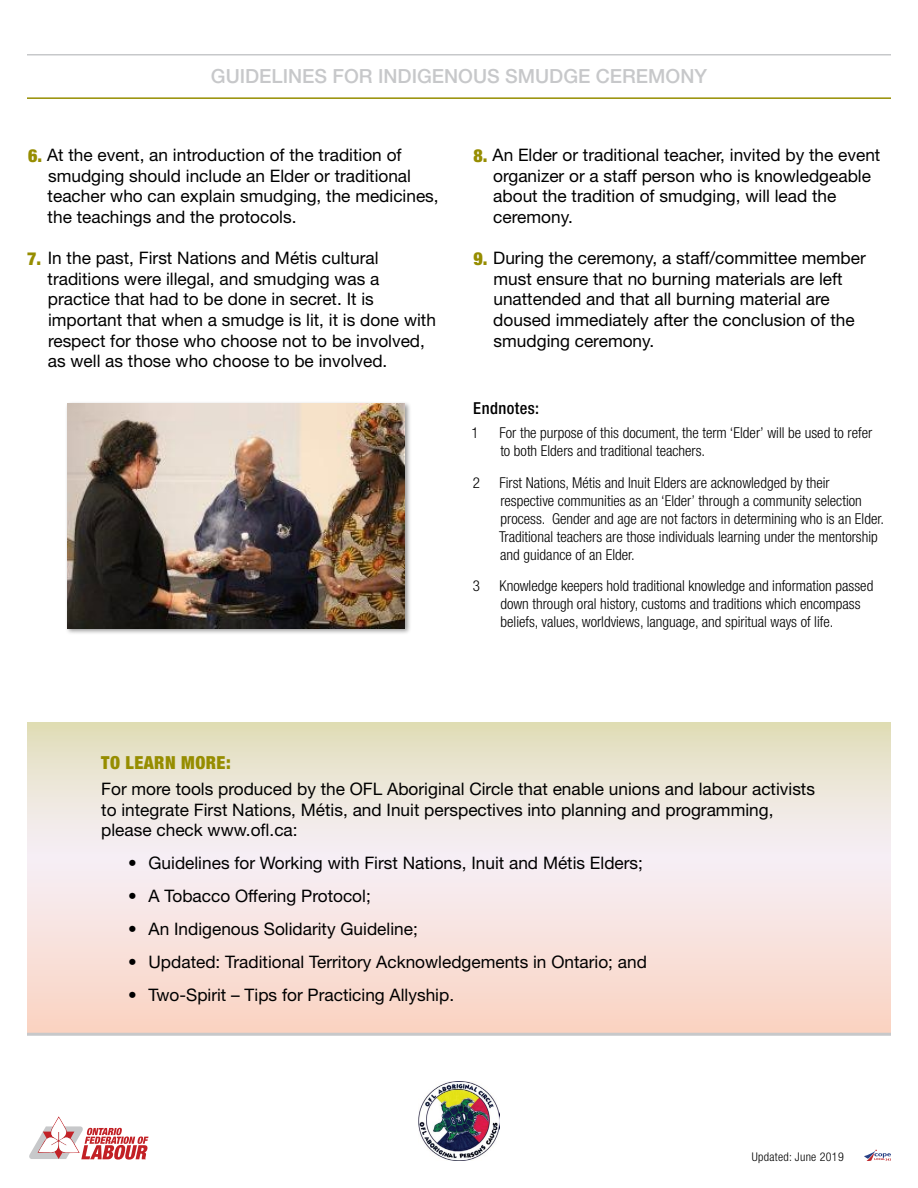
<style>
.page{position:relative;width:918px;height:1188px;background:#fff}
.page>*{position:absolute;margin:0;border:0;box-sizing:border-box;transform-origin:0 0}
.t1{font:500 19.5px "Helvetica Neue LT Std";color:#c7c8ca}
.t2{font:900 condensed 18px "Helvetica Neue LT Std";letter-spacing:.025em;color:#968d00}
.t3{font:17.25px/20.7px "Helvetica Neue LT Std";color:#000}
.t4{font:500 condensed 16.5px "Helvetica Neue LT Std";letter-spacing:.025em;color:#000}
.t5{font:300 condensed 15px/18px "Helvetica Neue LT Std";color:#000}
.t6{font:300 condensed 12px "Helvetica Neue LT Std";letter-spacing:.025em;color:#000}
.s1{font-weight:900;font-stretch:condensed;font-size:18px;color:#968d00}
</style>
<div class="page">
<hr style="left:27px;top:97px;width:864px;height:2px;background:#968d00">
<hr style="left:27px;top:54px;width:864px;height:2px;background:#c7c8ca">
<div style="left:65px;top:401px;width:347px;height:234px;background:#000;opacity:.4"></div>
<img style="left:68px;top:403px;width:337px;height:225px">
<svg style="left:27px;top:722px;width:864px;height:311px;background:#f2e3da"></svg>
<svg style="left:864px;top:1150px;width:27px;height:11px"></svg>
<img style="left:418px;top:1082px;width:82px;height:79px">
<svg style="left:29px;top:1116px;width:119px;height:44px"></svg>
<hr style="left:27px;top:1033px;width:864px;height:3px;background:#c7c8ca">
<p class="t1" style="left:211px;top:65px;width:498px">GUIDELINES FOR INDIGENOUS SMUDGE CEREMONY</p>
<p class="t3" style="left:48px;top:144px;width:393px;text-indent:-20px"><span class="s1">6.</span> At the event, an introduction of the tradition of smudging should include an Elder or traditional teacher who can explain smudging, the medicines, the teachings and the protocols.</p>
<p class="t3" style="left:48px;top:247px;width:390px;text-indent:-21px"><span class="s1">7.</span> In the past, First Nations and Métis cultural traditions were illegal, and smudging was a practice that had to be done in secret. It is important that when a smudge is lit, it is done with respect for those who choose not to be involved, as well as those who choose to be involved.</p>
<p class="t3" style="left:493px;top:144px;width:389px;text-indent:-20px"><span class="s1">8.</span> An Elder or traditional teacher, invited by the event organizer or a staff person who is knowledgeable about the tradition of smudging, will lead the ceremony.</p>
<p class="t3" style="left:493px;top:247px;width:374px;text-indent:-20px"><span class="s1">9.</span> During the ceremony, a staff/committee member must ensure that no burning materials are left unattended and that all burning material are doused immediately after the conclusion of the smudging ceremony.</p>
<p class="t4" style="left:473px;top:398px;width:67px">Endnotes:</p>
<p class="t5" style="left:472px;top:424px;width:9px">1</p>
<p class="t5" style="left:500px;top:424px;width:374px">For the purpose of this document, the term ‘Elder’ will be used to refer to both Elders and traditional teachers.</p>
<p class="t5" style="left:473px;top:474px;width:9px">2</p>
<p class="t5" style="left:499px;top:474px;width:387px">First Nations, Métis and Inuit Elders are acknowledged by their respective communities as an ‘Elder’ through a community selection process. Gender and age are not factors in determining who is an Elder.<br>Traditional teachers are those individuals learning under the mentorship and guidance of an Elder.</p>
<p class="t5" style="left:473px;top:577px;width:9px">3</p>
<p class="t5" style="left:500px;top:577px;width:375px">Knowledge keepers hold traditional knowledge and information passed down through oral history, customs and traditions which encompass beliefs, values, worldviews, language, and spiritual ways of life.</p>
<p class="t2" style="left:101px;top:751px;width:131px">TO LEARN MORE:</p>
<p class="t3" style="left:101px;top:778px;width:715px">For more tools produced by the OFL Aboriginal Circle that enable unions and labour activists to integrate First Nations, Métis, and Inuit perspectives into planning and programming, please check www.ofl.ca:</p>
<p class="t3" style="left:128px;top:852px;width:516px">• Guidelines for Working with First Nations, Inuit and Métis Elders;</p>
<p class="t3" style="left:128px;top:885px;width:244px">• A Tobacco Offering Protocol;</p>
<p class="t3" style="left:128px;top:918px;width:291px">• An Indigenous Solidarity Guideline;</p>
<p class="t3" style="left:128px;top:951px;width:520px">• Updated: Traditional Territory Acknowledgements in Ontario; and</p>
<p class="t3" style="left:128px;top:984px;width:327px">• Two-Spirit – Tips for Practicing Allyship.</p>
<p class="t6" style="left:752px;top:1150px;width:93px">Updated: June 2019</p>
</div>
